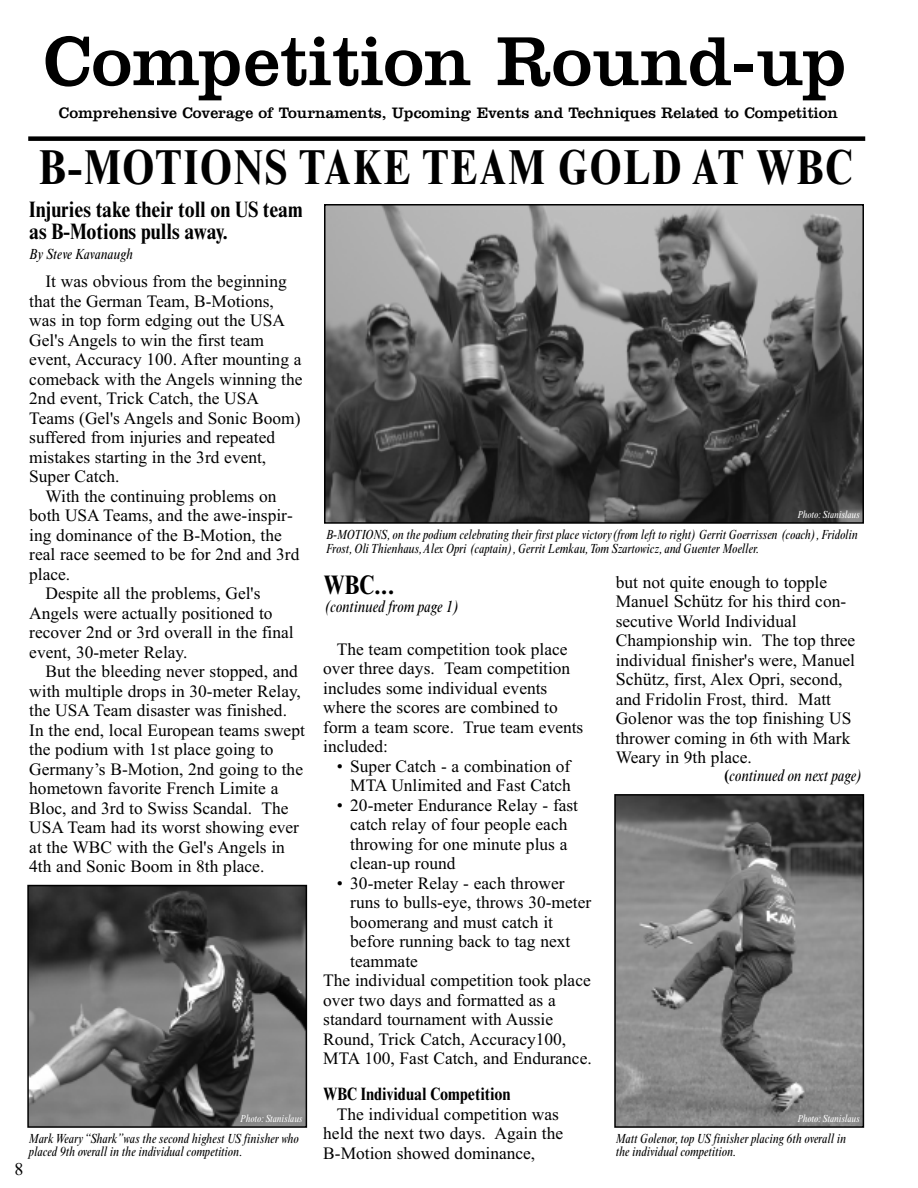
<style>
.page{position:relative;width:918px;height:1188px;background:#fff}
.page>*{position:absolute;margin:0;border:0;box-sizing:border-box;transform-origin:0 0}
.t1{font:72px "Clarendon";color:#000}
.t2{font:700 condensed 49.5px "Times New Roman";letter-spacing:.035em;color:#000}
.t3{font:700 condensed 27px "Times New Roman";color:#000}
.t4{font:700 condensed 22.5px/22.5px "Times New Roman";color:#000}
.t5{font:700 condensed 18px "Times New Roman";color:#000}
.t6{font:18px "Times New Roman";color:#000}
.t7{font:17.4px/19.5px "Times New Roman";color:#000}
.t8{font:italic condensed 16.5px "Times New Roman";color:#000}
.t9{font:15.75px "Clarendon";color:#000}
.t10{font:italic condensed 15px "Times New Roman";color:#000}
.t11{font:italic condensed 13.5px/13.5px "Times New Roman";color:#000}
.t12{font:italic condensed 10.5px "Times New Roman";color:#fff}
.s1{font-size:18px}
.s2{font-weight:700;font-style:normal}
</style>
<div class="page">
<div style="left:28px;top:136px;width:837px;height:5px;background:#000"></div>
<img style="left:327px;top:207px;width:534px;height:314px">
<div style="left:324px;top:204px;width:540px;height:320px;border:2px solid #000"></div>
<img style="left:617px;top:797px;width:244px;height:328px">
<div style="left:614px;top:794px;width:250px;height:334px;border:2px solid #000"></div>
<img style="left:30px;top:888px;width:274px;height:237px">
<div style="left:27px;top:885px;width:280px;height:243px;border:2px solid #000"></div>
<h1 class="t1" style="left:44px;top:37px;width:806px">Competition Round-up</h1>
<p class="t9" style="left:59px;top:108px;width:781px">Comprehensive Coverage of Tournaments, Upcoming Events and Techniques Related to Competition</p>
<h2 class="t2" style="left:39px;top:151px;width:815px">B-MOTIONS TAKE TEAM GOLD AT WBC</h2>
<p class="t4" style="left:29px;top:200px;width:275px">Injuries take their toll on US team as B-Motions pulls away.</p>
<p class="t10" style="left:29px;top:248px;width:105px">By Steve Kavanaugh</p>
<p class="t7" style="left:29px;top:271px;width:275px;text-indent:16px">It was obvious from the beginning that the German Team, B-Motions, was in top form edging out the USA<br>Gel's Angels to win the first team event, Accuracy 100. After mounting a comeback with the Angels winning the<br>2nd event, Trick Catch, the USA<br>Teams (Gel's Angels and Sonic Boom) suffered from injuries and repeated mistakes starting in the 3rd event,<br>Super Catch.</p>
<p class="t7" style="left:45px;top:486px;width:233px">With the continuing problems on</p>
<p class="t7" style="left:29px;top:505px;width:265px">both USA Teams, and the awe-inspir-</p>
<p class="t7" style="left:29px;top:525px;width:254px">ing dominance of the B-Motion, the</p>
<p class="t7" style="left:29px;top:544px;width:272px">real race seemed to be for 2nd and 3rd</p>
<p class="t7" style="left:29px;top:564px;width:43px">place.</p>
<p class="t7" style="left:45px;top:583px;width:217px">Despite all the problems, Gel's</p>
<p class="t7" style="left:29px;top:603px;width:245px">Angels were actually positioned to</p>
<p class="t7" style="left:29px;top:622px;width:266px">recover 2nd or 3rd overall in the final</p>
<p class="t7" style="left:29px;top:642px;width:160px">event, 30-meter Relay.</p>
<p class="t7" style="left:45px;top:661px;width:254px">But the bleeding never stopped, and</p>
<p class="t7" style="left:29px;top:681px;width:273px">with multiple drops in 30-meter Relay,</p>
<p class="t7" style="left:29px;top:700px;width:259px">the USA Team disaster was finished.</p>
<p class="t7" style="left:29px;top:720px;width:277px">In the end, local European teams swept</p>
<p class="t7" style="left:29px;top:739px;width:246px">the podium with 1st place going to</p>
<p class="t7" style="left:29px;top:759px;width:275px">Germany’s B-Motion, 2nd going to the</p>
<p class="t7" style="left:29px;top:778px;width:251px">hometown favorite French Limite a</p>
<p class="t7" style="left:29px;top:798px;width:261px">Bloc, and 3rd to Swiss Scandal. The</p>
<p class="t7" style="left:29px;top:817px;width:271px">USA Team had its worst showing ever</p>
<p class="t7" style="left:29px;top:837px;width:257px">at the WBC with the Gel's Angels in</p>
<p class="t7" style="left:29px;top:856px;width:237px">4th and Sonic Boom in 8th place.</p>
<p class="t12" style="left:797px;top:511px;width:64px">Photo: Stanislaus</p>
<p class="t11" style="left:326px;top:529px;width:533px">B-MOTIONS, on the podium celebrating their first place victory(from left to right) Gerrit Goerrissen (coach), Fridolin<br>Frost, Oli Thienhaus,Alex Opri (captain), Gerrit Lemkau,Tom Szartowicz, and Guenter Moeller.</p>
<h3 class="t3" style="left:324px;top:575px;width:72px">WBC...</h3>
<p class="t8" style="left:324px;top:600px;width:138px">(continued from page 1)</p>
<p class="t7" style="left:616px;top:572px;width:241px">but not quite enough to topple<br>Manuel <span class="s1">Schütz</span> for his third con&shy;secutive World Individual<br>Championship win. The top three individual finisher's were, Manuel<br><span class="s1">Schütz</span>, first, Alex Opri, second, and Fridolin Frost, third. Matt<br>Golenor was the top finishing US thrower coming in 6th with Mark<br>Weary in 9th place.</p>
<p class="t8" style="left:724px;top:770px;width:140px"><span class="s2">(</span>continued on next page)</p>
<p class="t7" style="left:323px;top:639px;width:262px;text-indent:13px">The team competition took place over three days. Team competition includes some individual events where the scores are combined to form a team score. True team events included:</p>
<p class="t7" style="left:337px;top:756px;width:236px;text-align:right">• Super Catch - a combination of<br>MTA Unlimited and Fast Catch</p>
<p class="t7" style="left:350px;top:795px;width:229px;text-indent:-13px">• 20-meter Endurance Relay - fast catch relay of four people each throwing for one minute plus a clean-up round</p>
<p class="t7" style="left:337px;top:873px;width:229px">• 30-meter Relay - each thrower</p>
<p class="t7" style="left:350px;top:893px;width:242px">runs to bulls-eye, throws 30-meter</p>
<p class="t7" style="left:350px;top:912px;width:204px">boomerang and must catch it</p>
<p class="t7" style="left:350px;top:932px;width:222px">before running back to tag next</p>
<p class="t7" style="left:350px;top:951px;width:69px">teammate</p>
<p class="t7" style="left:323px;top:971px;width:269px">The individual competition took place</p>
<p class="t7" style="left:323px;top:990px;width:234px">over two days and formatted as a</p>
<p class="t7" style="left:323px;top:1010px;width:231px">standard tournament with Aussie</p>
<p class="t7" style="left:323px;top:1029px;width:244px">Round, Trick Catch, Accuracy100,</p>
<p class="t7" style="left:323px;top:1049px;width:270px">MTA 100, Fast Catch, and Endurance.</p>
<p class="t5" style="left:323px;top:1088px;width:189px">WBC Individual Competition</p>
<p class="t7" style="left:323px;top:1104px;width:241px;text-indent:13px">The individual competition was held the next two days. Again the<br>B-Motion showed dominance,</p>
<p class="t12" style="left:240px;top:1115px;width:64px">Photo: Stanislaus</p>
<p class="t12" style="left:797px;top:1115px;width:64px">Photo: Stanislaus</p>
<p class="t11" style="left:616px;top:1132px;width:232px">Matt Golenor, top US finisher placing 6th overall in the individual competition.</p>
<p class="t11" style="left:29px;top:1133px;width:271px">Mark Weary “Shark”was the second highest US finisher who placed 9th overall in the individual competition.</p>
<p class="t6" style="left:15px;top:1158px;width:10px">8</p>
</div>
